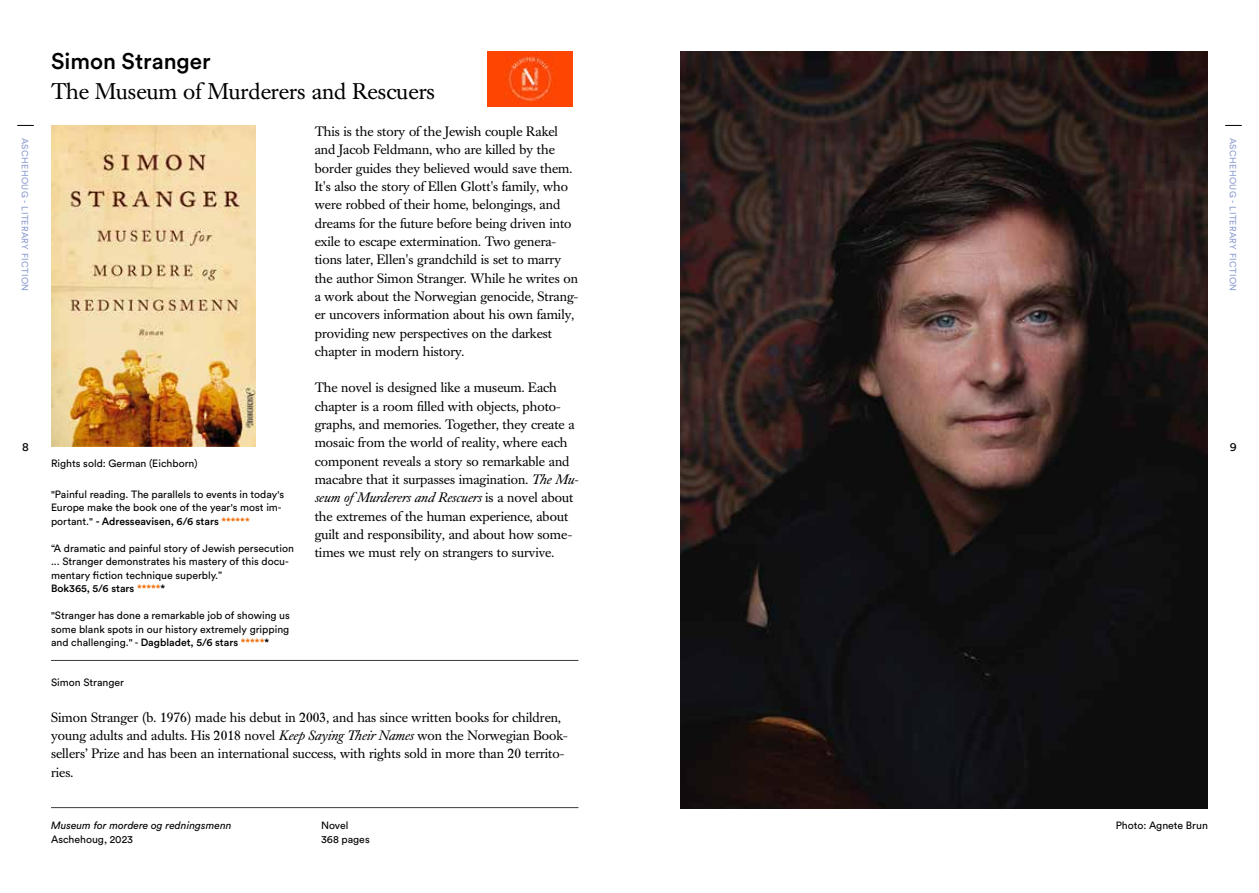
<style>
.page{position:relative;width:1259px;height:893px;background:#fff}
.page>*{position:absolute;margin:0;border:0;box-sizing:border-box;transform-origin:0 0}
.t1{font:22.5px "Caslon Book BE";color:#000}
.t2{font:500 22.5px "Circular Std";color:#000}
.t3{font:13.5px/18.3px "Caslon Book BE";color:#000}
.t4{font:12px "Circular Std";color:#000}
.t5{font:10.5px/13.5px "Circular Std";color:#000}
.t6{font:italic 10.5px "Circular Std";color:#000}
.t7{font:9px "Circular Std";letter-spacing:.04em;color:#8e9ed1}
.s1{font-style:italic}
.s2{font-weight:500}
.s3{font-weight:500;color:#ed6b06}
</style>
<div class="page">
<svg style="left:17px;top:125px;width:17px;height:1px"></svg>
<svg style="left:1225px;top:125px;width:16px;height:1px"></svg>
<img style="left:51px;top:125px;width:204px;height:321px">
<hr style="left:51px;top:807px;width:527px;height:1px;background:#3c3c3b">
<hr style="left:51px;top:660px;width:527px;height:1px;background:#3c3c3b">
<img style="left:680px;top:51px;width:528px;height:757px">
<img style="left:487px;top:51px;width:85px;height:56px">
<h1 class="t2" style="left:51px;top:47px;width:161px">Simon Stranger</h1>
<h1 class="t1" style="left:51px;top:78px;width:385px">The Museum of Murderers and Rescuers</h1>
<p class="t3" style="left:315px;top:123px;width:245px">This is the story of the Jewish couple Rakel</p>
<p class="t7" style="left:30px;top:138px;width:155px;rotate:90deg">ASCHEHOUG - LITERARY FICTION</p>
<p class="t7" style="left:1238px;top:138px;width:155px;rotate:90deg">ASCHEHOUG - LITERARY FICTION</p>
<p class="t3" style="left:315px;top:141px;width:265px">and Jacob Feldmann, who are killed by the border guides they believed would save them.<br>It's also the story of Ellen Glott's family, who were robbed of their home, belongings, and dreams for the future before being driven into exile to escape extermination. Two genera&shy;tions later, Ellen's grandchild is set to marry the author Simon Stranger. While he writes on a work about the Norwegian genocide, Strang&shy;er uncovers information about his own family, providing new perspectives on the darkest chapter in modern history.</p>
<p class="t3" style="left:315px;top:379px;width:265px">The novel is designed like a museum. Each chapter is a room filled with objects, photo&shy;graphs, and memories. Together, they create a mosaic from the world of reality, where each component reveals a story so remarkable and macabre that it surpasses imagination. <span class="s1">The Mu&shy;seum ofMurderers and Rescuers</span> is a novel about the extremes of the human experience, about guilt and responsibility, and about how some&shy;times we must rely on strangers to survive.</p>
<p class="t4" style="left:22px;top:440px;width:8px">8</p>
<p class="t4" style="left:1230px;top:440px;width:8px">9</p>
<p class="t5" style="left:51px;top:456px;width:148px">Rights sold: German (Eichborn)</p>
<p class="t5" style="left:51px;top:487px;width:235px">"Painful reading. The parallels to events in today's<br>Europe make the book one of the year's most im&shy;portant." <span class="s2">- Adresseavisen, 6/6 stars</span> <span class="s3">******</span></p>
<p class="t5" style="left:51px;top:541px;width:244px">“A dramatic and painful story of Jewish persecution ... Stranger demonstrates his mastery of this docu&shy;mentary fiction technique superbly.”<br><span class="s2">Bok365, 5/6 stars</span> <span class="s3">*****</span><span class="s2">*</span></p>
<p class="t5" style="left:51px;top:608px;width:240px;text-align:justify">"Stranger has done a remarkable job of showing us some blank spots in our history extremely gripping and challenging." - <span class="s2">Dagbladet, 5/6 stars</span> <span class="s3">*****</span><span class="s2">*</span></p>
<p class="t5" style="left:51px;top:675px;width:74px">Simon Stranger</p>
<p class="t3" style="left:51px;top:708px;width:518px">Simon Stranger (b. 1976) made his debut in 2003, and has since written books for children, young adults and adults. His 2018 novel <span class="s1">Keep Saying Their Names</span> won the Norwegian Book&shy;sellers’ Prize and has been an international success, with rights sold in more than 20 territo&shy;ries.</p>
<p class="t6" style="left:51px;top:819px;width:182px">Museum for mordere og redningsmenn</p>
<p class="t5" style="left:51px;top:832px;width:84px">Aschehoug, 2023</p>
<p class="t5" style="left:321px;top:819px;width:50px">Novel<br>368 pages</p>
<p class="t5" style="left:1115px;top:819px;width:94px">Photo: Agnete Brun</p>
</div>
